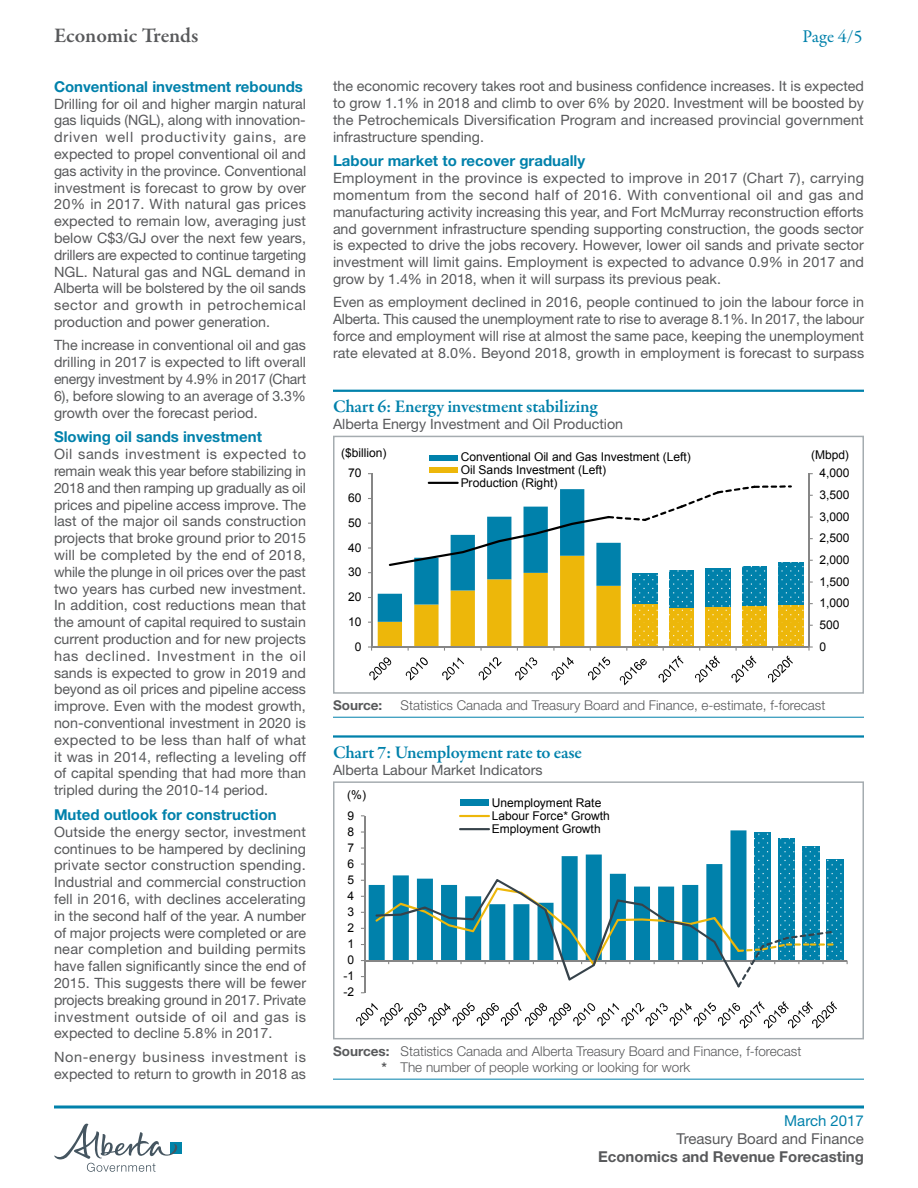
<style>
.page{position:relative;width:918px;height:1188px;background:#fff}
.page>*{position:absolute;margin:0;border:0;box-sizing:border-box;transform-origin:0 0}
.t1{font:600 21px "Garamond Premr Pro";letter-spacing:-.005em;color:#58595b}
.t2{font:600 18px "Garamond Premr Pro";letter-spacing:-.015em;color:#0081ab}
.t3{font:18px "Garamond Premr Pro";color:#0081ab}
.t4{font:16.5px/20.5px "Arial";color:#000}
.t5{font:700 15px "Helvetica Neue LT Std";color:#0081ab}
.t6{font:700 15px "Helvetica Neue LT Std";color:#58595b}
.t7{font:15px "Helvetica Neue LT Std";color:#58595b}
.t8{font:15px "Helvetica Neue LT Std";color:#0081ab}
.t9{font:14.25px/16.8px "Helvetica Neue LT Std";color:#58595b;text-align:justify}
.t10{font:300 13.5px/16.2px "Helvetica Neue LT Std";color:#58595b}
.t11{font:700 13.5px "Helvetica Neue LT Std";color:#58595b}
.t12{font:12px/12.8px "Arial";letter-spacing:-.005em;color:#000}
.s1{font-weight:700}
</style>
<div class="page">
<hr style="left:54px;top:1106px;width:810px;height:2px;background:#0081ab">
<div style="left:171px;top:1142px;width:11px;height:12px;background:#0084a9"></div>
<svg style="left:54px;top:1123px;width:123px;height:49px"></svg>
<svg style="left:793px;top:605px;width:10px;height:41px"></svg>
<svg style="left:793px;top:563px;width:10px;height:42px"></svg>
<hr style="left:808px;top:474px;width:2px;height:173px;background:#868686">
<hr style="left:371px;top:474px;width:1px;height:173px;background:#868686">
<hr style="left:372px;top:646px;width:437px;height:2px;background:#868686">
<svg style="left:808px;top:646px;width:5px;height:5px"></svg>
<svg style="left:368px;top:485px;width:425px;height:200px"></svg>
<div style="left:429px;top:455px;width:29px;height:6px;background:#0081ab"></div>
<div style="left:429px;top:467px;width:29px;height:6px;background:#edb70a"></div>
<hr style="left:428px;top:482px;width:31px;height:2px;background:#000">
<div style="left:333px;top:436px;width:531px;height:258px;border:2px solid #a5acb0"></div>
<hr style="left:333px;top:390px;width:531px;height:2px;background:#0081ab">
<hr style="left:333px;top:717px;width:531px;height:1px;background:#0081ab">
<svg style="left:755px;top:832px;width:16px;height:47px"></svg>
<svg style="left:779px;top:839px;width:16px;height:40px"></svg>
<svg style="left:803px;top:846px;width:16px;height:33px"></svg>
<svg style="left:827px;top:859px;width:16px;height:101px"></svg>
<svg style="left:369px;top:830px;width:378px;height:130px"></svg>
<hr style="left:364px;top:816px;width:1px;height:177px;background:#868686">
<hr style="left:365px;top:960px;width:482px;height:1px;background:#868686">
<svg style="left:375px;top:879px;width:459px;height:109px"></svg>
<svg style="left:356px;top:1001px;width:481px;height:28px"></svg>
<div style="left:460px;top:800px;width:29px;height:6px;background:#0081ab"></div>
<hr style="left:459px;top:815px;width:31px;height:2px;background:#edb70a">
<hr style="left:459px;top:828px;width:31px;height:2px;background:#36424a">
<div style="left:333px;top:781px;width:531px;height:258px;border:2px solid #a5acb0"></div>
<hr style="left:333px;top:735px;width:531px;height:3px;background:#0081ab">
<hr style="left:333px;top:1079px;width:531px;height:1px;background:#0081ab">
<h1 class="t1" style="left:54px;top:23px;width:146px">Economic Trends</h1>
<p class="t3" style="left:803px;top:26px;width:61px">Page 4/5</p>
<p class="t5" style="left:54px;top:77px;width:250px">Conventional investment rebounds</p>
<p class="t9" style="left:54px;top:95px;width:254px">Drilling for oil and higher margin natural gas liquids (NGL), along with innovation&shy;driven well productivity gains, are expected to propel conventional oil and gas activity in the province. Conventional investment is forecast to grow by over 20% in 2017. With natural gas prices expected to remain low, averaging just below C$3/GJ over the next few years, drillers are expected to continue targeting NGL. Natural gas and NGL demand in Alberta will be bolstered by the oil sands sector and growth in petrochemical production and power generation.</p>
<p class="t9" style="left:54px;top:337px;width:254px">The increase in conventional oil and gas drilling in 2017 is expected to lift overall energy investment by 4.9% in 2017 (Chart 6), before slowing to an average of 3.3% growth over the forecast period.</p>
<p class="t5" style="left:54px;top:428px;width:209px">Slowing oil sands investment</p>
<p class="t9" style="left:54px;top:446px;width:254px">Oil sands investment is expected to remain weak this year before stabilizing in 2018 and then ramping up gradually as oil prices and pipeline access improve. The last of the major oil sands construction projects that broke ground prior to 2015 will be completed by the end of 2018, while the plunge in oil prices over the past two years has curbed new investment.<br>In addition, cost reductions mean that the amount of capital required to sustain current production and for new projects has declined. Investment in the oil sands is expected to grow in 2019 and beyond as oil prices and pipeline access improve. Even with the modest growth, non-conventional investment in 2020 is expected to be less than half of what it was in 2014, reflecting a leveling off of capital spending that had more than tripled during the 2010-14 period.</p>
<p class="t5" style="left:54px;top:805px;width:224px">Muted outlook for construction</p>
<p class="t9" style="left:54px;top:823px;width:254px">Outside the energy sector, investment continues to be hampered by declining private sector construction spending.<br>Industrial and commercial construction fell in 2016, with declines accelerating in the second half of the year. A number of major projects were completed or are near completion and building permits have fallen significantly since the end of 2015. This suggests there will be fewer projects breaking ground in 2017. Private investment outside of oil and gas is expected to decline 5.8% in 2017.</p>
<p class="t9" style="left:54px;top:1048px;width:254px">Non-energy business investment is expected to return to growth in 2018 as</p>
<p class="t9" style="left:333px;top:78px;width:533px">the economic recovery takes root and business confidence increases. It is expected to grow 1.1% in 2018 and climb to over 6% by 2020. Investment will be boosted by the Petrochemicals Diversification Program and increased provincial government infrastructure spending.</p>
<p class="t5" style="left:333px;top:152px;width:254px">Labour market to recover gradually</p>
<p class="t9" style="left:333px;top:169px;width:533px">Employment in the province is expected to improve in 2017 (Chart 7), carrying momentum from the second half of 2016. With conventional oil and gas and manufacturing activity increasing this year, and Fort McMurray reconstruction efforts and government infrastructure spending supporting construction, the goods sector is expected to drive the jobs recovery. However, lower oil sands and private sector investment will limit gains. Employment is expected to advance 0.9% in 2017 and grow by 1.4% in 2018, when it will surpass its previous peak.</p>
<p class="t9" style="left:333px;top:294px;width:533px">Even as employment declined in 2016, people continued to join the labour force in Alberta. This caused the unemployment rate to rise to average 8.1%. In 2017, the labour force and employment will rise at almost the same pace, keeping the unemployment rate elevated at 8.0%. Beyond 2018, growth in employment is forecast to surpass</p>
<p class="t4" style="left:321px;top:310px;width:130px">Economic Trends<br>March 2017</p>
<p class="t2" style="left:333px;top:396px;width:266px">Chart 6: Energy investment stabilizing</p>
<p class="t9" style="left:333px;top:415px;width:292px">Alberta Energy Investment and Oil Production</p>
<p class="t12" style="left:341px;top:446px;width:47px">($billion)</p>
<p class="t12" style="left:461px;top:451px;width:232px">Conventional Oil and Gas Investment (Left)<br>Oil Sands Investment (Left)<br>Production (Right)</p>
<p class="t12" style="left:811px;top:449px;width:39px">(Mbpd)</p>
<p class="t12" style="left:348px;top:467px;width:15px">70</p>
<p class="t12" style="left:819px;top:467px;width:32px">4,000</p>
<p class="t12" style="left:819px;top:489px;width:32px">3,500</p>
<p class="t12" style="left:348px;top:492px;width:15px">60</p>
<p class="t12" style="left:819px;top:510px;width:32px">3,000</p>
<p class="t12" style="left:348px;top:516px;width:15px">50</p>
<p class="t12" style="left:819px;top:532px;width:32px">2,500</p>
<p class="t12" style="left:348px;top:541px;width:15px">40</p>
<p class="t12" style="left:819px;top:554px;width:32px">2,000</p>
<p class="t12" style="left:348px;top:566px;width:15px">30</p>
<p class="t12" style="left:819px;top:575px;width:32px">1,500</p>
<p class="t12" style="left:348px;top:591px;width:15px">20</p>
<p class="t12" style="left:819px;top:597px;width:32px">1,000</p>
<p class="t12" style="left:348px;top:615px;width:15px">10</p>
<p class="t12" style="left:819px;top:619px;width:22px">500</p>
<p class="t12" style="left:355px;top:640px;width:8px">0</p>
<p class="t12" style="left:819px;top:640px;width:8px">0</p>
<p class="t11" style="left:333px;top:697px;width:51px">Source:</p>
<p class="t10" style="left:400px;top:697px;width:426px">Statistics Canada and Treasury Board and Finance, e-estimate, f-forecast</p>
<p class="t2" style="left:333px;top:741px;width:250px">Chart 7: Unemployment rate to ease</p>
<p class="t9" style="left:333px;top:761px;width:211px">Alberta Labour Market Indicators</p>
<p class="t12" style="left:347px;top:788px;width:20px">(%)</p>
<p class="t12" style="left:492px;top:796px;width:120px;line-height:13.2px">Unemployment Rate<br>Labour Force* Growth<br>Employment Growth</p>
<p class="t12" style="left:348px;top:809px;width:8px">9</p>
<p class="t12" style="left:348px;top:825px;width:8px">8</p>
<p class="t12" style="left:348px;top:841px;width:8px">7</p>
<p class="t12" style="left:348px;top:857px;width:8px">6</p>
<p class="t12" style="left:348px;top:873px;width:8px">5</p>
<p class="t12" style="left:348px;top:890px;width:8px">4</p>
<p class="t12" style="left:348px;top:906px;width:8px">3</p>
<p class="t12" style="left:348px;top:922px;width:8px">2</p>
<p class="t12" style="left:348px;top:938px;width:8px">1</p>
<p class="t12" style="left:348px;top:954px;width:8px">0</p>
<p class="t12" style="left:344px;top:970px;width:12px">-1</p>
<p class="t12" style="left:344px;top:986px;width:12px">-2</p>
<p class="t10" style="left:382px;top:1043px;width:421px;text-indent:-49px"><span class="s1">Sources:</span> Statistics Canada and Alberta Treasury Board and Finance, f-forecast <span class="s1">*</span> The number of people working or looking for work</p>
<p class="t8" style="left:784px;top:1112px;width:81px">March 2017</p>
<p class="t7" style="left:676px;top:1130px;width:189px">Treasury Board and Finance</p>
<p class="t6" style="left:598px;top:1147px;width:267px">Economics and Revenue Forecasting</p>
</div>
